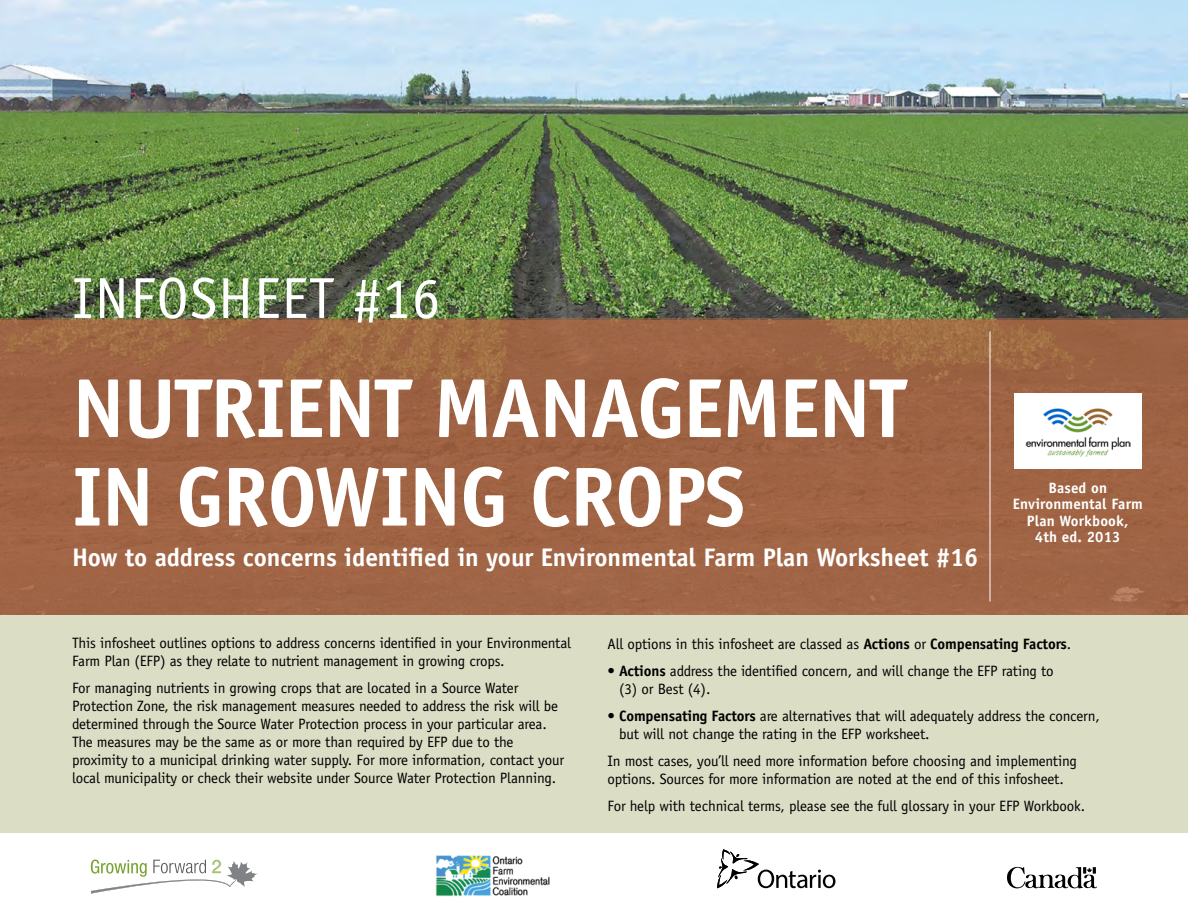
<style>
.page{position:relative;width:1188px;height:918px;background:#fff}
.page>*{position:absolute;margin:0;border:0;box-sizing:border-box;transform-origin:0 0}
.t1{font:700 84px/88.5px "Officina Sans";letter-spacing:-.02em;color:#fff}
.t2{font:57.9px "Officina Sans";letter-spacing:.01em;color:#fff}
.t3{font:700 25.5px "Officina Sans";letter-spacing:-.005em;color:#fff}
.t4{font:15px/18px "Officina Sans";letter-spacing:-.01em;color:#000}
.t5{font:700 15px/16.5px "Officina Sans";letter-spacing:.01em;color:#fff;text-align:center}
.s1{font-weight:700}
</style>
<div class="page">
<img style="left:0;top:0;width:1188px;height:318px">
<div style="left:0;top:318px;width:1188px;height:297px;background:#9e6444"></div>
<div style="left:0;top:615px;width:1188px;height:217px;background:#dbddc5"></div>
<svg style="left:1007px;top:867px;width:90px;height:21px"></svg>
<svg style="left:91px;top:860px;width:167px;height:34px"></svg>
<svg style="left:717px;top:849px;width:118px;height:39px"></svg>
<img style="left:436px;top:855px;width:114px;height:41px">
<hr style="left:990px;top:332px;width:1px;height:270px;background:#fff">
<div style="left:1014px;top:393px;width:128px;height:75px;background:#fff"></div>
<img style="left:1025px;top:408px;width:105px;height:49px">
<h2 class="t2" style="left:72px;top:264px;width:370px">INFOSHEET #16</h2>
<h1 class="t1" style="left:72px;top:363px;width:836px">NUTRIENT MANAGEMENT<br>IN GROWING CROPS</h1>
<h3 class="t3" style="left:72px;top:541px;width:908px">How to address concerns identified in your Environmental Farm Plan Worksheet #16</h3>
<p class="t5" style="left:1013px;top:479px;width:132px">Based on<br>Environmental Farm<br>Plan Workbook,<br>4th ed. 2013</p>
<p class="t4" style="left:72px;top:634px;width:501px">This infosheet outlines options to address concerns identified in your Environmental<br>Farm Plan (EFP) as they relate to nutrient management in growing crops.</p>
<p class="t4" style="left:72px;top:679px;width:494px">For managing nutrients in growing crops that are located in a Source Water Protection Zone, the risk management measures needed to address the risk will be determined through the Source Water Protection process in your particular area.<br>The measures may be the same as or more than required by EFP due to the proximity to a municipal drinking water supply. For more information, contact your local municipality or check their website under Source Water Protection Planning.</p>
<p class="t4" style="left:608px;top:635px;width:465px">All options in this infosheet are classed as <span class="s1">Actions</span> or <span class="s1">Compensating Factors</span>.</p>
<p class="t4" style="left:619px;top:662px;width:436px;text-indent:-12px">• <span class="s1">Actions</span> address the identified concern, and will change the EFP rating to (3) or Best (4).</p>
<p class="t4" style="left:619px;top:707px;width:482px;text-indent:-12px">• <span class="s1">Compensating Factors</span> are alternatives that will adequately address the concern, but will not change the rating in the EFP worksheet.</p>
<p class="t4" style="left:607px;top:752px;width:471px">In most cases, you’ll need more information before choosing and implementing options. Sources for more information are noted at the end of this infosheet.</p>
<p class="t4" style="left:607px;top:797px;width:479px">For help with technical terms, please see the full glossary in your EFP Workbook.</p>
</div>
